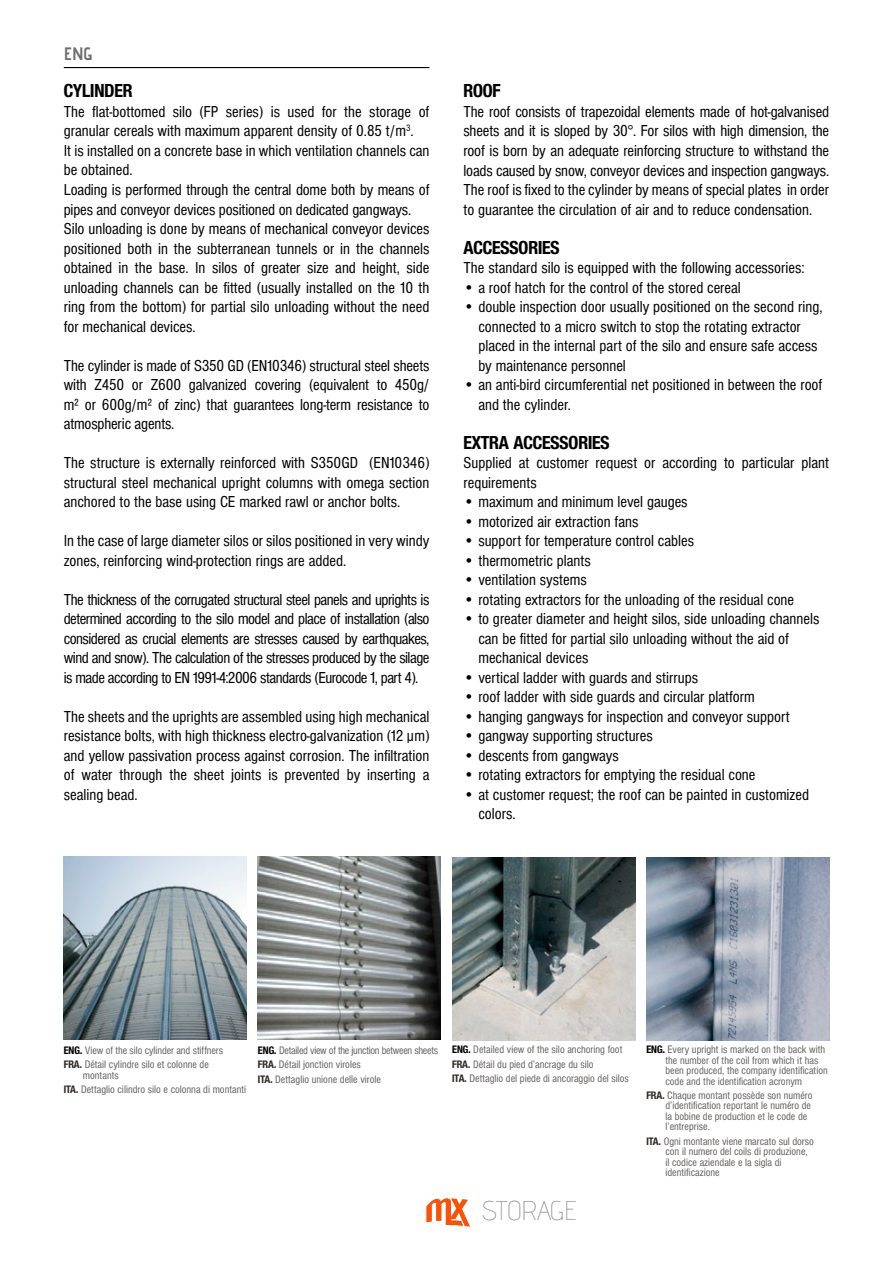
<style>
.page{position:relative;width:893px;height:1263px;background:#fff}
.page>*{position:absolute;margin:0;border:0;box-sizing:border-box;transform-origin:0 0}
.t1{font:100 27px "Advent Pro";color:#9c9c9c}
.t2{font:700 condensed 19.5px "Nimbus San Nov D";color:#000}
.t3{font:700 18px "Advent Pro";color:#6e6e6e}
.t4{font:condensed 16.5px/19.5px "Nimbus San D";color:#000}
.t5{font:condensed 11.25px/10.5px "Nimbus San D";color:#65615f}
.t6{font:condensed 11.25px/10.5px "Nimbus San D";color:#636362}
.t7{font:condensed 11.25px "Nimbus San D";letter-spacing:-.025em;color:#636362}
.s1{font-family:"Nimbus San Nov D";font-weight:700;color:#000}
.s2{font-family:"Nimbus San Nov D";font-weight:700;color:#2d2925}
</style>
<div class="page">
<img style="left:64px;top:857px;width:183px;height:183px">
<img style="left:452px;top:858px;width:183px;height:183px">
<img style="left:258px;top:857px;width:183px;height:183px">
<img style="left:646px;top:858px;width:183px;height:183px">
<hr style="left:64px;top:67px;width:365px;height:1px;background:#000">
<svg style="left:427px;top:1198px;width:43px;height:28px"></svg>
<p class="t3" style="left:64px;top:43px;width:31px">ENG</p>
<p class="t2" style="left:64px;top:80px;width:70px">CYLINDER</p>
<p class="t4" style="left:64px;top:102px;width:367px">The flat-bottomed silo (FP series) is used for the storage of granular cereals with maximum apparent density of 0.85 t/m<sup>3</sup>.<br>It is installed on a concrete base in which ventilation channels can be obtained.<br>Loading is performed through the central dome both by means of pipes and conveyor devices positioned on dedicated gangways.<br>Silo unloading is done by means of mechanical conveyor devices positioned both in the subterranean tunnels or in the channels obtained in the base. In silos of greater size and height, side unloading channels can be fitted (usually installed on the 10 th ring from the bottom) for partial silo unloading without the need for mechanical devices.</p>
<p class="t4" style="left:64px;top:355px;width:367px;text-align:justify">The cylinder is made of S350 GD (EN10346) structural steel sheets with Z450 or Z600 galvanized covering (equivalent to 450g/ m² or 600g/m² of zinc) that guarantees long-term resistance to atmospheric agents.</p>
<p class="t4" style="left:64px;top:453px;width:367px;text-align:justify">The structure is externally reinforced with S350GD (EN10346) structural steel mechanical upright columns with omega section anchored to the base using CE marked rawl or anchor bolts.</p>
<p class="t4" style="left:64px;top:531px;width:367px">In the case of large diameter silos or silos positioned in very windy zones, reinforcing wind-protection rings are added.</p>
<p class="t4" style="left:64px;top:589px;width:367px;text-align:justify">The thickness of the corrugated structural steel panels and uprights is determined according to the silo model and place of installation (also considered as crucial elements are stresses caused by earthquakes, wind and snow). The calculation of the stresses produced by the silage is made according to EN 1991-4:2006 standards (Eurocode 1, part 4).</p>
<p class="t4" style="left:64px;top:706px;width:367px;text-align:justify">The sheets and the uprights are assembled using high mechanical resistance bolts, with high thickness electro-galvanization (12 μm) and yellow passivation process against corrosion. The infiltration of water through the sheet joints is prevented by inserting a sealing bead.</p>
<p class="t2" style="left:463px;top:80px;width:39px">ROOF</p>
<p class="t4" style="left:463px;top:102px;width:367px;text-align:justify">The roof consists of trapezoidal elements made of hot-galvanised sheets and it is sloped by 30°. For silos with high dimension, the roof is born by an adequate reinforcing structure to withstand the loads caused by snow, conveyor devices and inspection gangways.<br>The roof is fixed to the cylinder by means of special plates in order to guarantee the circulation of air and to reduce condensation.</p>
<p class="t2" style="left:463px;top:236px;width:98px">ACCESSORIES</p>
<p class="t4" style="left:463px;top:258px;width:343px">The standard silo is equipped with the following accessories:</p>
<p class="t4" style="left:463px;top:277px;width:279px">• a roof hatch for the control of the stored cereal</p>
<p class="t4" style="left:478px;top:297px;width:346px;text-indent:-15px">• double inspection door usually positioned on the second ring, connected to a micro switch to stop the rotating extractor placed in the internal part of the silo and ensure safe access by maintenance personnel</p>
<p class="t4" style="left:478px;top:375px;width:345px;text-indent:-15px">• an anti-bird circumferential net positioned in between the roof and the cylinder.</p>
<p class="t2" style="left:463px;top:431px;width:148px">EXTRA ACCESSORIES</p>
<p class="t4" style="left:463px;top:453px;width:367px">Supplied at customer request or according to particular plant requirements</p>
<p class="t4" style="left:463px;top:492px;width:226px">• maximum and minimum level gauges</p>
<p class="t4" style="left:463px;top:511px;width:176px">• motorized air extraction fans</p>
<p class="t4" style="left:463px;top:531px;width:232px">• support for temperature control cables</p>
<p class="t4" style="left:463px;top:550px;width:129px">• thermometric plants</p>
<p class="t4" style="left:463px;top:570px;width:125px">• ventilation systems</p>
<p class="t4" style="left:463px;top:589px;width:332px">• rotating extractors for the unloading of the residual cone</p>
<p class="t4" style="left:478px;top:609px;width:342px;text-indent:-15px">• to greater diameter and height silos, side unloading channels can be fitted for partial silo unloading without the aid of mechanical devices</p>
<p class="t4" style="left:463px;top:667px;width:236px">• vertical ladder with guards and stirrups</p>
<p class="t4" style="left:463px;top:687px;width:293px">• roof ladder with side guards and circular platform</p>
<p class="t4" style="left:463px;top:706px;width:328px">• hanging gangways for inspection and conveyor support</p>
<p class="t4" style="left:463px;top:726px;width:191px">• gangway supporting structures</p>
<p class="t4" style="left:463px;top:745px;width:157px">• descents from gangways</p>
<p class="t4" style="left:463px;top:765px;width:293px">• rotating extractors for emptying the residual cone</p>
<p class="t4" style="left:478px;top:784px;width:332px;text-indent:-15px">• at customer request; the roof can be painted in customized colors.</p>
<p class="t6" style="left:64px;top:1044px;width:161px"><span class="s1">ENG.</span> View of the silo cylinder and stiffners</p>
<p class="t7" style="left:258px;top:1044px;width:182px"><span class="s1">ENG.</span> Detailed view of the junction between sheets</p>
<p class="t6" style="left:452px;top:1044px;width:172px"><span class="s1">ENG.</span> Detailed view of the silo anchoring foot</p>
<p class="t6" style="left:665px;top:1044px;width:164px;text-indent:-19px"><span class="s1">ENG.</span> Every upright is marked on the back with the number of the coil from which it has been produced, the company identification code and the identification acronym</p>
<p class="t5" style="left:452px;top:1056px;width:178px;line-height:14.7px"><span class="s2">FRA.</span> Détail du pied d’ancrage du silo<br><span class="s2">ITA.</span> Dettaglio del piede di ancoraggio del silos</p>
<p class="t5" style="left:258px;top:1057px;width:125px;line-height:14.7px"><span class="s2">FRA.</span> Détail jonction viroles<br><span class="s2">ITA.</span> Dettaglio unione delle virole</p>
<p class="t5" style="left:83px;top:1059px;width:128px;text-indent:-19px"><span class="s2">FRA.</span> Détail cylindre silo et colonne de montants</p>
<p class="t5" style="left:64px;top:1084px;width:184px"><span class="s2">ITA.</span> Dettaglio cilindro silo e colonna di montanti</p>
<p class="t5" style="left:665px;top:1089px;width:149px;text-indent:-19px"><span class="s2">FRA.</span> Chaque montant possède son numéro d’identification reportant le numéro de la bobine de production et le code de l’entreprise.</p>
<p class="t5" style="left:665px;top:1136px;width:150px;text-indent:-19px"><span class="s2">ITA.</span> Ogni montante viene marcato sul dorso con il numero del coils di produzione, il codice aziendale e la sigla di identificazione</p>
<h1 class="t1" style="left:482px;top:1194px;width:96px">STORAGE</h1>
</div>
